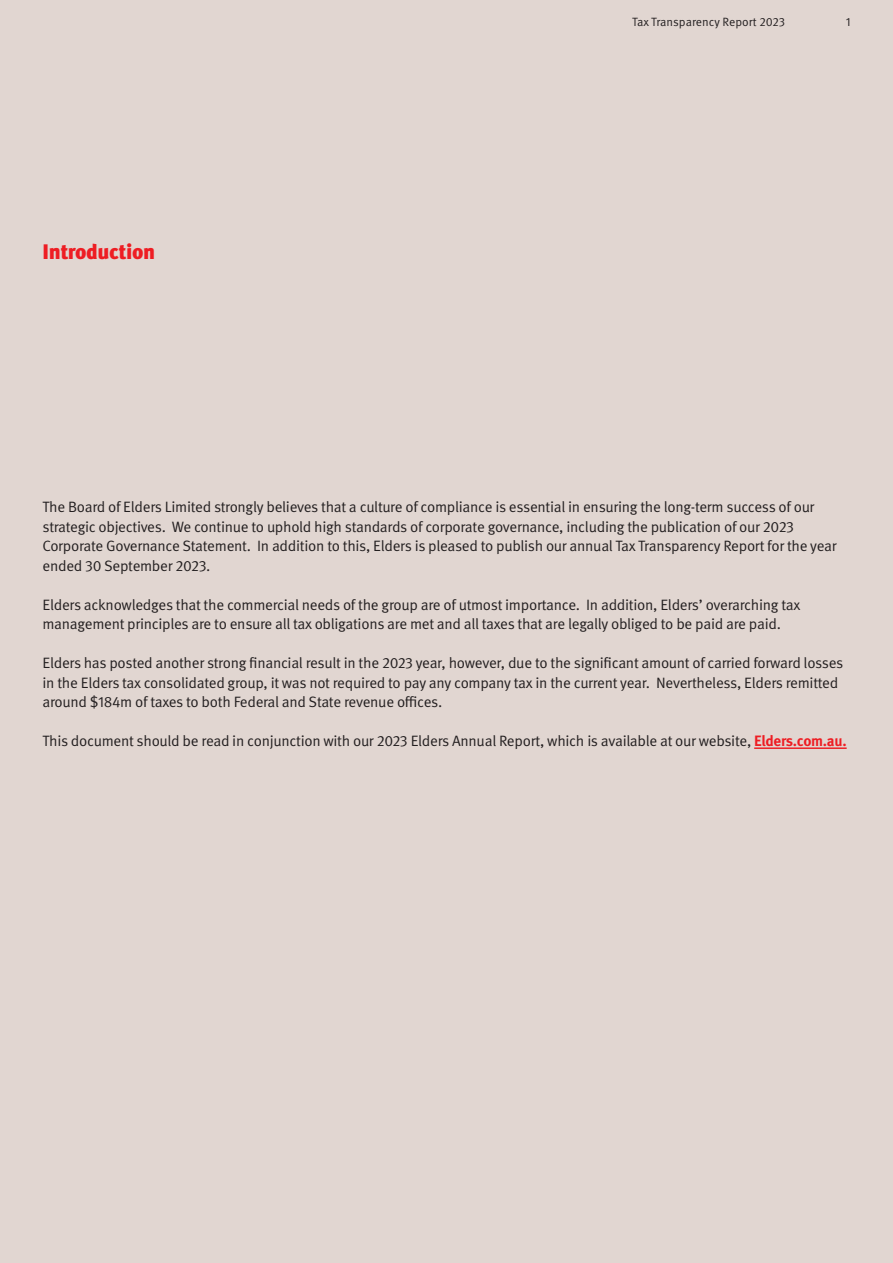
<style>
.page{position:relative;width:893px;height:1263px;background:#e1d6d1}
.page>*{position:absolute;margin:0;border:0;box-sizing:border-box;transform-origin:0 0}
.t1{font:900 21px "Meta Pro";letter-spacing:-.02em;color:#ee1d23}
.t2{font:15px/19.5px "Meta Pro";letter-spacing:-.02em;color:#231f20}
.t3{font:12px "Meta Pro Norm";color:#231f20}
.s1{font-weight:700;color:#ee1d23}
</style>
<div class="page">
<hr style="left:754px;top:747px;width:93px;height:2px;background:#ee1d23">
<h1 class="t1" style="left:43px;top:235px;width:114px">Introduction</h1>
<p class="t3" style="left:632px;top:13px;width:154px">Tax Transparency Report 2023</p>
<p class="t3" style="left:846px;top:13px;width:6px">1</p>
<p class="t2" style="left:43px;top:496px;width:795px">The Board of Elders Limited strongly believes that a culture of compliance is essential in ensuring the long-term success of our strategic objectives. We continue to uphold high standards of corporate governance, including the publication of our 2023<br>Corporate Governance Statement. In addition to this, Elders is pleased to publish our annual Tax Transparency Report for the year ended 30 September 2023.</p>
<p class="t2" style="left:43px;top:594px;width:759px">Elders acknowledges that the commercial needs of the group are of utmost importance. In addition, Elders’ overarching tax management principles are to ensure all tax obligations are met and all taxes that are legally obliged to be paid are paid.</p>
<p class="t2" style="left:43px;top:652px;width:802px">Elders has posted another strong financial result in the 2023 year, however, due to the significant amount of carried forward losses in the Elders tax consolidated group, it was not required to pay any company tax in the current year. Nevertheless, Elders remitted around $184m of taxes to both Federal and State revenue offices.</p>
<p class="t2" style="left:43px;top:730px;width:806px">This document should be read in conjunction with our 2023 Elders Annual Report, which is available at our website, <span class="s1">Elders.com.au.</span></p>
</div>
